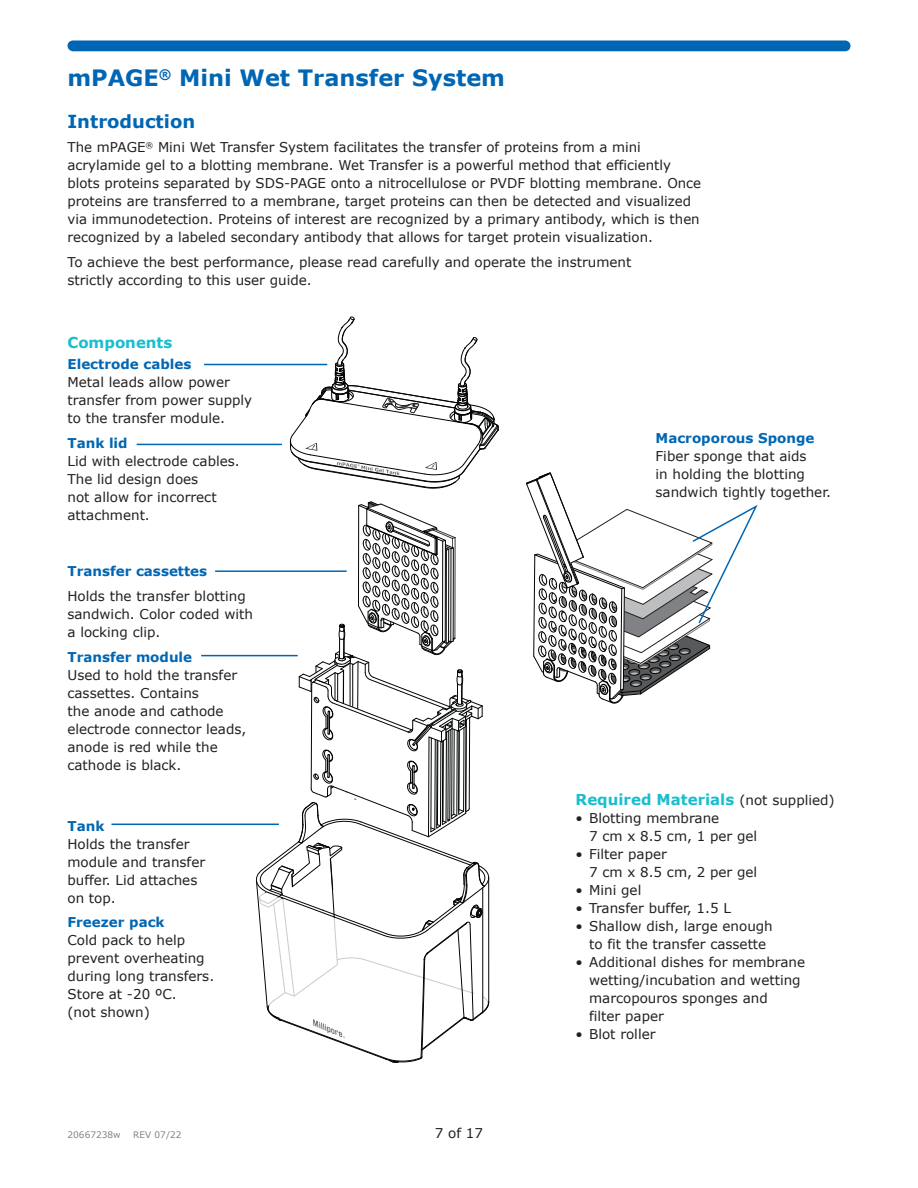
<style>
.page{position:relative;width:918px;height:1188px;background:#fff}
.page>*{position:absolute;margin:0;border:0;box-sizing:border-box;transform-origin:0 0}
.Chapter{font:700 22.5px "Verdana";color:#0066b3}
.Body_Head__Section_1{font:700 18px "Verdana";color:#0066b3}
.Body_Copy_9_12_bold{font:700 15px "Verdana";color:#18becf}
.Body_Head__Sub_10_12{font:700 15px "Verdana";color:#18becf}
.Body_Copy_9_12{font:13.5px/18px "Verdana";color:#231f20}
.Body_Copy_9_12_bold-2{font:700 13.5px "Verdana";color:#0066b3}
.Body_Copy_9_12_bold-3{font:13.5px/18px "Verdana";color:#231f20}
.Body_Copy_9_12-2{font:700 13.5px "Verdana";color:#0066b3}
.t1{font:9px "Verdana";color:#808285}
.s1{font-weight:400;font-size:13.5px;color:#231f20}
</style>
<div class="page">
<svg style="left:68px;top:40px;width:783px;height:11px;background:#0c6db6"></svg>
<svg style="left:252px;top:501px;width:238px;height:561px"></svg>
<svg style="left:290px;top:317px;width:209px;height:172px"></svg>
<hr style="left:204px;top:364px;width:123px;height:1px;background:#0066b3">
<hr style="left:137px;top:444px;width:145px;height:1px;background:#0066b3">
<hr style="left:215px;top:570px;width:132px;height:2px;background:#0066b3">
<hr style="left:201px;top:655px;width:97px;height:1px;background:#0066b3">
<hr style="left:111px;top:824px;width:168px;height:1px;background:#0066b3">
<svg style="left:526px;top:472px;width:232px;height:232px"></svg>
<p class="Chapter" style="left:68px;top:62px;width:439px">mPAGE<sup>®</sup> Mini Wet Transfer System</p>
<p class="Body_Head__Section_1" style="left:68px;top:108px;width:129px">Introduction</p>
<p class="Body_Copy_9_12" style="left:68px;top:138px;width:635px">The mPAGE<sup>®</sup> Mini Wet Transfer System facilitates the transfer of proteins from a mini acrylamide gel to a blotting membrane. Wet Transfer is a powerful method that efficiently blots proteins separated by SDS-PAGE onto a nitrocellulose or PVDF blotting membrane. Once proteins are transferred to a membrane, target proteins can then be detected and visualized via immunodetection. Proteins of interest are recognized by a primary antibody, which is then recognized by a labeled secondary antibody that allows for target protein visualization.</p>
<p class="Body_Copy_9_12" style="left:68px;top:253px;width:565px">To achieve the best performance, please read carefully and operate the instrument strictly according to this user guide.</p>
<p class="Body_Head__Sub_10_12" style="left:68px;top:332px;width:106px">Components</p>
<p class="Body_Copy_9_12_bold-2" style="left:68px;top:355px;width:125px">Electrode cables</p>
<p class="Body_Copy_9_12" style="left:68px;top:373px;width:186px">Metal leads allow power transfer from power supply to the transfer module.</p>
<p class="Body_Copy_9_12_bold-2" style="left:68px;top:434px;width:62px">Tank lid</p>
<p class="Body_Copy_9_12" style="left:68px;top:452px;width:170px">Lid with electrode cables.<br>The lid design does<br>not allow for incorrect attachment.</p>
<p class="Body_Copy_9_12-2" style="left:68px;top:562px;width:141px">Transfer cassettes</p>
<p class="Body_Copy_9_12" style="left:68px;top:587px;width:187px">Holds the transfer blotting sandwich. Color coded with a locking clip.</p>
<p class="Body_Copy_9_12_bold-2" style="left:68px;top:647px;width:126px">Transfer module</p>
<p class="Body_Copy_9_12" style="left:68px;top:666px;width:180px">Used to hold the transfer cassettes. Contains<br>the anode and cathode electrode connector leads, anode is red while the cathode is black.</p>
<p class="Body_Copy_9_12_bold-2" style="left:68px;top:816px;width:38px">Tank</p>
<p class="Body_Copy_9_12" style="left:68px;top:835px;width:139px">Holds the transfer module and transfer buffer. Lid attaches on top.</p>
<p class="Body_Copy_9_12_bold-2" style="left:68px;top:913px;width:99px">Freezer pack</p>
<p class="Body_Copy_9_12" style="left:68px;top:931px;width:145px">Cold pack to help prevent overheating during long transfers.<br>Store at -20 ºC.<br>(not shown)</p>
<p class="t1" style="left:68px;top:1128px;width:55px">20667238w</p>
<p class="t1" style="left:133px;top:1128px;width:50px">REV 07/22</p>
<p class="Body_Copy_9_12" style="left:435px;top:1124px;width:50px">7 of 17</p>
<p class="Body_Copy_9_12_bold-2" style="left:656px;top:429px;width:160px">Macroporous Sponge</p>
<p class="Body_Copy_9_12_bold-3" style="left:656px;top:447px;width:174px">Fiber sponge that aids<br>in holding the blotting sandwich tightly together.</p>
<p class="Body_Copy_9_12_bold" style="left:576px;top:789px;width:261px">Required Materials <span class="s1">(not supplied)</span></p>
<p class="Body_Copy_9_12" style="left:589px;top:809px;width:170px;text-indent:-14px">• Blotting membrane<br>7 cm x 8. 5 cm, 1 per gel</p>
<p class="Body_Copy_9_12" style="left:589px;top:845px;width:170px;text-indent:-14px">• Filter paper<br>7 cm x 8. 5 cm, 2 per gel</p>
<p class="Body_Copy_9_12" style="left:576px;top:881px;width:67px">• Mini gel</p>
<p class="Body_Copy_9_12" style="left:576px;top:899px;width:157px">• Transfer buffer, 1. 5 L</p>
<p class="Body_Copy_9_12" style="left:576px;top:917px;width:199px;text-align:center">• Shallow dish, large enough to fit the transfer cassette</p>
<p class="Body_Copy_9_12" style="left:589px;top:953px;width:217px;text-indent:-14px">• Additional dishes for membrane wetting/incubation and wetting marcopouros sponges and<br>filter paper</p>
<p class="Body_Copy_9_12" style="left:576px;top:1025px;width:81px">• Blot roller</p>
</div>
